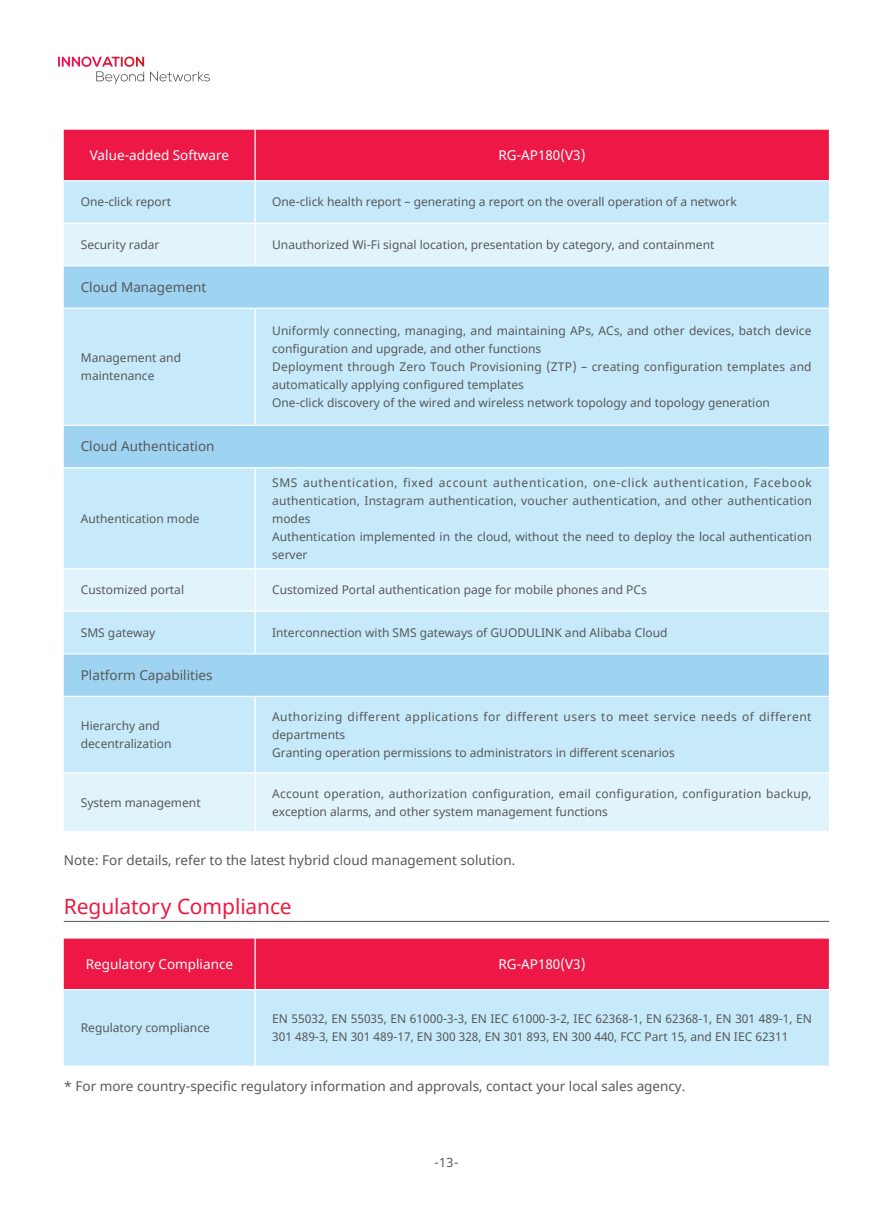
<style>
.page{position:relative;width:893px;height:1212px;background:#fff}
.page>*{position:absolute;margin:0;border:0;box-sizing:border-box;transform-origin:0 0}
.t1{font:21px "Noto Sans";letter-spacing:-.005em;color:#ed1a40}
.t2{font:13.5px "Noto Sans";color:#57585a}
.t3{font:13.5px "Noto Sans";color:#fff}
.t4{font:12.75px "Noto Sans";color:#57585a}
.t5{font:12px/18px "Noto Sans";color:#57585a}
.t6{font:12px/18px "Noto Sans";letter-spacing:.02em;color:#57585a}
</style>
<div class="page">
<svg style="left:58px;top:57px;width:86px;height:27px"></svg>
<svg style="left:150px;top:71px;width:60px;height:10px"></svg>
<hr style="left:64px;top:921px;width:765px;height:1px;background:#57585a">
<div style="left:64px;top:130px;width:765px;height:50px;background:#ed1845"></div>
<div style="left:64px;top:181px;width:765px;height:42px;background:#c6eafa"></div>
<svg style="left:64px;top:224px;width:765px;height:607px;background:#d5effb"></svg>
<svg style="left:64px;top:266px;width:765px;height:430px;background:#bde4f7"></svg>
<hr style="left:254px;top:130px;width:2px;height:50px;background:#fff">
<hr style="left:254px;top:181px;width:2px;height:42px;background:#fff">
<hr style="left:254px;top:224px;width:2px;height:41px;background:#fff">
<hr style="left:64px;top:265px;width:191px;height:1px;background:#fff">
<hr style="left:255px;top:265px;width:574px;height:1px;background:#fff">
<hr style="left:64px;top:308px;width:191px;height:1px;background:#fff">
<hr style="left:255px;top:308px;width:574px;height:1px;background:#fff">
<hr style="left:254px;top:309px;width:2px;height:116px;background:#fff">
<hr style="left:64px;top:425px;width:191px;height:1px;background:#fff">
<hr style="left:255px;top:425px;width:574px;height:1px;background:#fff">
<hr style="left:64px;top:467px;width:191px;height:1px;background:#fff">
<hr style="left:255px;top:467px;width:574px;height:1px;background:#fff">
<hr style="left:254px;top:468px;width:2px;height:100px;background:#fff">
<hr style="left:64px;top:568px;width:191px;height:1px;background:#fff">
<hr style="left:255px;top:568px;width:574px;height:1px;background:#fff">
<hr style="left:254px;top:569px;width:2px;height:42px;background:#fff">
<hr style="left:64px;top:611px;width:191px;height:1px;background:#fff">
<hr style="left:255px;top:611px;width:574px;height:1px;background:#fff">
<hr style="left:254px;top:612px;width:2px;height:41px;background:#fff">
<hr style="left:64px;top:653px;width:191px;height:1px;background:#fff">
<hr style="left:255px;top:653px;width:574px;height:1px;background:#fff">
<hr style="left:64px;top:696px;width:191px;height:1px;background:#fff">
<hr style="left:255px;top:696px;width:574px;height:1px;background:#fff">
<hr style="left:254px;top:697px;width:2px;height:75px;background:#fff">
<hr style="left:64px;top:772px;width:191px;height:1px;background:#fff">
<hr style="left:255px;top:772px;width:574px;height:1px;background:#fff">
<hr style="left:254px;top:773px;width:2px;height:58px;background:#fff">
<div style="left:64px;top:938px;width:765px;height:51px;background:#ed1845"></div>
<div style="left:64px;top:990px;width:765px;height:75px;background:#c6eafa"></div>
<hr style="left:254px;top:938px;width:2px;height:51px;background:#fff">
<hr style="left:254px;top:990px;width:2px;height:75px;background:#fff">
<p class="t3" style="left:90px;top:146px;width:141px">Value-added Software</p>
<p class="t3" style="left:498px;top:146px;width:89px">RG-AP180(V3)</p>
<p class="t5" style="left:81px;top:193px;width:92px">One-click report</p>
<p class="t5" style="left:272px;top:193px;width:466px">One-click health report – generating a report on the overall operation of a network</p>
<p class="t5" style="left:81px;top:236px;width:80px">Security radar</p>
<p class="t5" style="left:272px;top:236px;width:444px">Unauthorized Wi-Fi signal location, presentation by category, and containment</p>
<p class="t2" style="left:81px;top:278px;width:127px">Cloud Management</p>
<p class="t5" style="left:81px;top:349px;width:102px">Management and maintenance</p>
<p class="t2" style="left:81px;top:437px;width:135px">Cloud Authentication</p>
<p class="t5" style="left:81px;top:510px;width:120px">Authentication mode</p>
<p class="t5" style="left:272px;top:322px;width:541px">Uniformly connecting, managing, and maintaining APs, ACs, and other devices, batch device configuration and upgrade, and other functions<br>Deployment through Zero Touch Provisioning (ZTP) – creating configuration templates and automatically applying configured templates<br>One-click discovery of the wired and wireless network topology and topology generation</p>
<p class="t5" style="left:272px;top:474px;width:541px">SMS authentication, fixed account authentication, one-click authentication, Facebook authentication, Instagram authentication, voucher authentication, and other authentication modes<br>Authentication implemented in the cloud, without the need to deploy the local authentication server</p>
<p class="t5" style="left:81px;top:581px;width:105px">Customized portal</p>
<p class="t5" style="left:272px;top:581px;width:376px">Customized Portal authentication page for mobile phones and PCs</p>
<p class="t5" style="left:81px;top:624px;width:76px">SMS gateway</p>
<p class="t5" style="left:272px;top:624px;width:397px">Interconnection with SMS gateways of GUODULINK and Alibaba Cloud</p>
<p class="t2" style="left:81px;top:666px;width:133px">Platform Capabilities</p>
<p class="t5" style="left:81px;top:717px;width:92px">Hierarchy and decentralization</p>
<p class="t5" style="left:272px;top:708px;width:541px">Authorizing different applications for different users to meet service needs of different departments<br>Granting operation permissions to administrators in different scenarios</p>
<p class="t5" style="left:81px;top:794px;width:121px">System management</p>
<p class="t6" style="left:272px;top:785px;width:541px">Account operation, authorization configuration, email configuration, configuration backup, exception alarms, and other system management functions</p>
<p class="t2" style="left:64px;top:851px;width:453px">Note: For details, refer to the latest hybrid cloud management solution.</p>
<h1 class="t1" style="left:64px;top:892px;width:229px">Regulatory Compliance</h1>
<p class="t3" style="left:86px;top:955px;width:149px">Regulatory Compliance</p>
<p class="t3" style="left:498px;top:955px;width:89px">RG-AP180(V3)</p>
<p class="t5" style="left:81px;top:1019px;width:131px">Regulatory compliance</p>
<p class="t5" style="left:272px;top:1010px;width:541px">EN 55032, EN 55035, EN 61000-3-3, EN IEC 61000-3-2, IEC 62368-1, EN 62368-1, EN 301 489-1, EN<br>301 489-3, EN 301 489-17, EN 300 328, EN 301 893, EN 300 440, FCC Part 15, and EN IEC 62311</p>
<p class="t2" style="left:64px;top:1077px;width:623px">* For more country-specific regulatory information and approvals, contact your local sales agency.</p>
<p class="t4" style="left:435px;top:1153px;width:25px">-13-</p>
</div>
